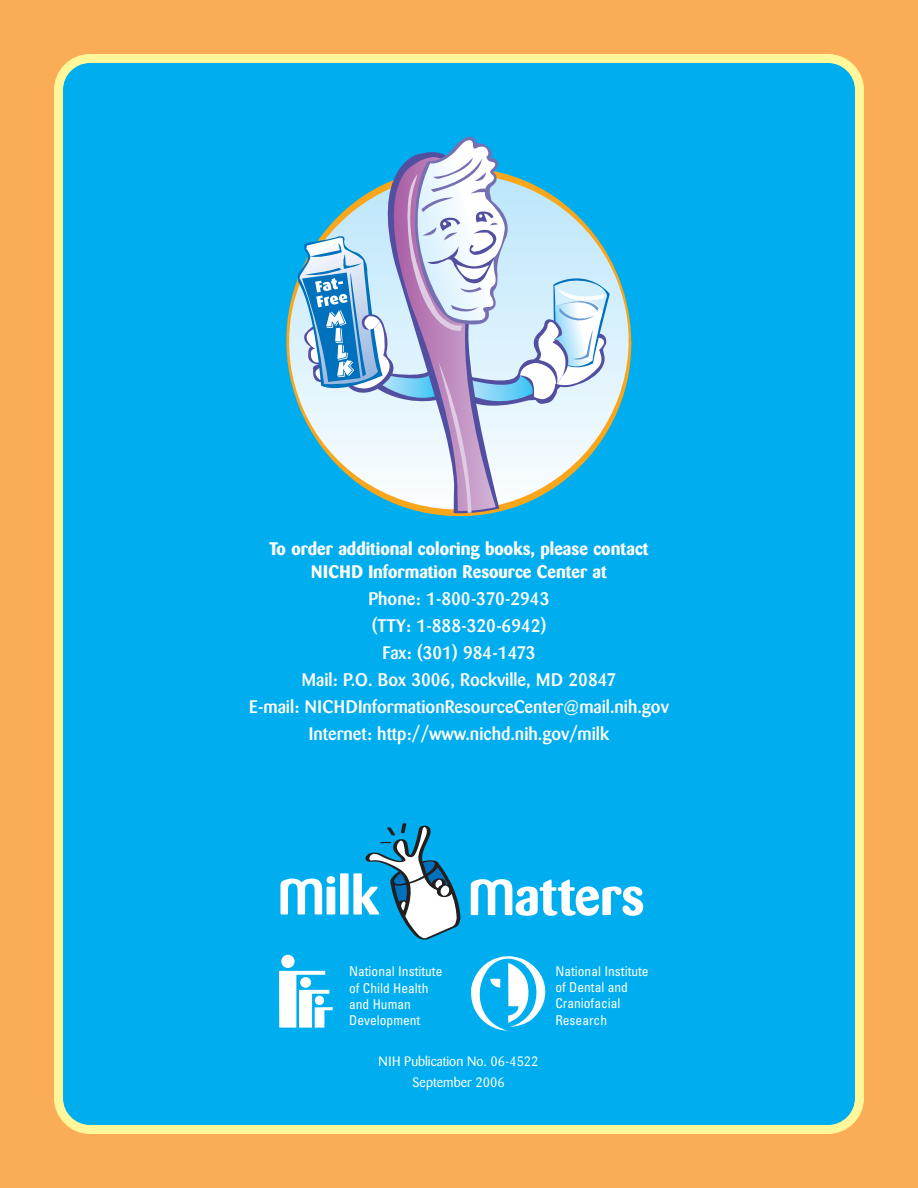
<style>
.page{position:relative;width:918px;height:1188px;background:#faac56}
.page>*{position:absolute;margin:0;border:0;box-sizing:border-box;transform-origin:0 0}
.t1{font:500 18px/27px "Barmeno";color:#fff;text-align:center}
.t2{font:700 18px/22.5px "Barmeno";color:#fff;text-align:center}
.t3{font:condensed 13.5px/16.2px "Univers";color:#fff}
.t4{font:13.5px/21px "Barmeno";color:#fff;text-align:center}
</style>
<div class="page">
<div style="left:54px;top:54px;width:810px;height:1080px;background:#00aeef"></div>
<svg style="left:279px;top:971px;width:54px;height:57px"></svg>
<div style="left:281px;top:955px;width:14px;height:13px;background:#fff;border-radius:50%"></div>
<div style="left:300px;top:977px;width:11px;height:11px;background:#fff;border-radius:50%"></div>
<div style="left:315px;top:996px;width:9px;height:9px;background:#fff;border-radius:50%"></div>
<svg style="left:471px;top:956px;width:74px;height:74px"></svg>
<svg style="left:286px;top:158px;width:345px;height:358px;fill:#00aeef"></svg>
<svg style="left:297px;top:137px;width:314px;height:376px"></svg>
<svg style="left:280px;top:876px;width:55px;height:39px"></svg>
<div style="left:340px;top:873px;width:9px;height:42px;background:#fff"></div>
<svg style="left:471px;top:879px;width:172px;height:37px"></svg>
<svg style="left:353px;top:823px;width:109px;height:120px"></svg>
<p class="t2" style="left:269px;top:539px;width:381px">To order additional coloring books, please contact<br>NICHD Information Resource Center at</p>
<p class="t1" style="left:249px;top:586px;width:421px">Phone: 1-800-370-2943<br>(TTY: 1-888-320-6942)<br>Fax: (301) 984-1473<br>Mail: P.O. Box 3006, Rockville, MD 20847<br>E-mail: NICHDInformationResourceCenter@mail.nih.gov Internet: http://www.nichd.nih.gov/milk</p>
<p class="t3" style="left:349px;top:965px;width:95px">National Institute of Child Health and Human<br>Development</p>
<p class="t3" style="left:555px;top:964px;width:95px">National Institute of Dental and<br>Craniofacial<br>Research</p>
<p class="t4" style="left:379px;top:1052px;width:161px">NIH Publication No. 06-4522<br>September 2006</p>
</div>
